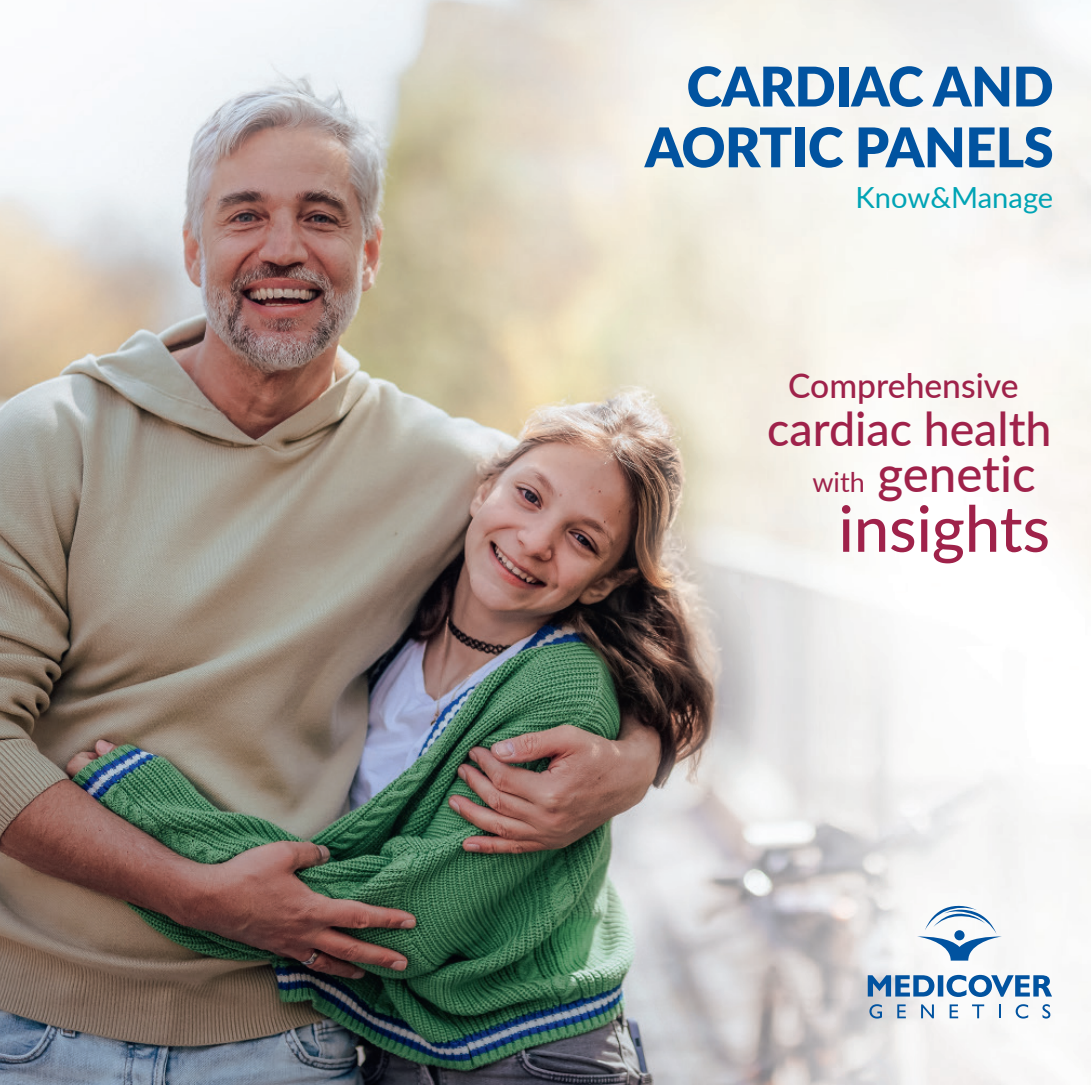
<style>
.page{position:relative;width:1091px;height:1085px;background:#fff}
.page>*{position:absolute;margin:0;border:0;box-sizing:border-box;transform-origin:0 0}
.t1{font:500 63.68px "Lato";color:#9f224a}
.t2{font:900 54.68px/60.8px "Lato";letter-spacing:-.01em;color:#0153a0;text-align:right}
.t3{font:500 49.73px "Lato";color:#9f224a}
.t4{font:500 47.02px "Lato";color:#9f224a}
.t5{font:500 33.98px "Lato";color:#9f224a}
.t6{font:29.25px "Lato";color:#00a4b5}
.t7{font:27.22px "Lato";color:#9f224a}
</style>
<div class="page">
<img style="left:0;top:0;width:1091px;height:1084px">
<svg style="left:917px;top:904px;width:85px;height:56px"></svg>
<svg style="left:867px;top:974px;width:185px;height:22px"></svg>
<svg style="left:869px;top:1004px;width:13px;height:14px"></svg>
<svg style="left:897px;top:1004px;width:9px;height:14px"></svg>
<svg style="left:921px;top:1004px;width:13px;height:14px"></svg>
<svg style="left:949px;top:1004px;width:9px;height:14px"></svg>
<svg style="left:972px;top:1004px;width:12px;height:14px"></svg>
<svg style="left:998px;top:1004px;width:2px;height:14px"></svg>
<svg style="left:1015px;top:1004px;width:13px;height:14px"></svg>
<svg style="left:1042px;top:1004px;width:8px;height:14px"></svg>
<p class="t2" style="left:645px;top:54px;width:410px">CARDIAC AND<br>AORTIC PANELS</p>
<p class="t6" style="left:855px;top:177px;width:199px">Know&amp;Manage</p>
<p class="t5" style="left:788px;top:360px;width:232px">Comprehensive</p>
<p class="t4" style="left:767px;top:395px;width:286px">cardiac health</p>
<p class="t7" style="left:812px;top:462px;width:54px">with</p>
<p class="t3" style="left:877px;top:437px;width:160px">genetic</p>
<p class="t1" style="left:838px;top:482px;width:213px">insights</p>
</div>
